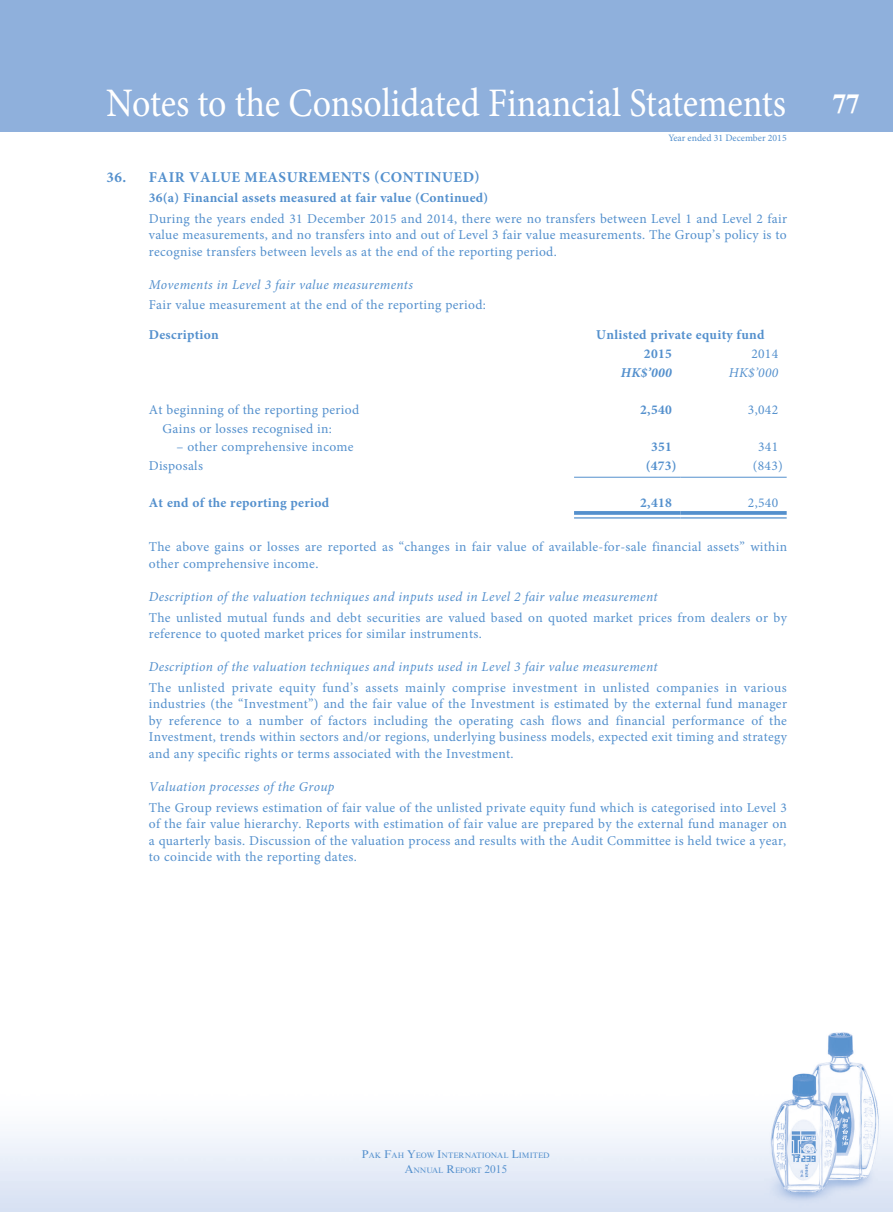
<style>
.page{position:relative;width:893px;height:1212px;background:#fff}
.page>*{position:absolute;margin:0;border:0;box-sizing:border-box;transform-origin:0 0}
.t1{font:40.5px "Minion Pro";letter-spacing:-.005em;color:#fff;scale:.89 1}
.t2{font:700 15px "Minion Pro";letter-spacing:.03em;color:#5490cd}
.t3{font:13.5px/16.5px "Minion Pro";letter-spacing:.025em;color:#5490cd;text-align:justify}
.t4{font:italic 13.5px "Minion Pro";letter-spacing:.025em;color:#5490cd}
.t5{font:700 13.5px/18.6px "Minion Pro";letter-spacing:.02em;color:#5490cd}
.t6{font:italic 700 13.5px "Minion Pro";color:#5490cd}
.t7{font:9.75px "Minion Pro";color:#5490cd}
.t8{font:7.8px/15px "Times New Roman MT Std";color:#5490cd;text-align:center}
.s1{font-family:"Times New Roman MT Std";font-weight:700;font-size:27px}
.s2{font-size:11.25px}
</style>
<div class="page">
<div style="left:0;top:0;width:893px;height:131px;background:#8fb0dc"></div>
<img style="left:0;top:1032px;width:893px;height:180px">
<hr style="left:574px;top:477px;width:106px;height:1px;background:#5490cd">
<hr style="left:680px;top:477px;width:107px;height:1px;background:#5490cd">
<svg style="left:574px;top:511px;width:106px;height:4px"></svg>
<hr style="left:574px;top:517px;width:106px;height:1px;background:#5490cd">
<svg style="left:680px;top:511px;width:107px;height:4px"></svg>
<hr style="left:680px;top:517px;width:107px;height:1px;background:#5490cd">
<h1 class="t1" style="left:106px;top:76px;width:848px">Notes to the Consolidated Financial Statements <span class="s1">77</span></h1>
<p class="t7" style="left:668px;top:131px;width:120px">Year ended 31 December 2015</p>
<p class="t2" style="left:106px;top:167px;width:375px">36. FAIR VALUE MEASUREMENTS (CONTINUED)</p>
<p class="t5" style="left:149px;top:188px;width:341px">36(a) Financial assets measured at fair value (Continued)</p>
<p class="t3" style="left:149px;top:210px;width:640px">During the years ended 31 December 2015 and 2014, there were no transfers between Level 1 and Level 2 fair value measurements, and no transfers into and out of Level 3 fair value measurements. The Group’s policy is to recognise transfers between levels as at the end of the reporting period.</p>
<p class="t4" style="left:149px;top:275px;width:266px">Movements in Level 3 fair value measurements</p>
<p class="t3" style="left:149px;top:297px;width:339px">Fair value measurement at the end of the reporting period:</p>
<p class="t5" style="left:149px;top:326px;width:72px">Description</p>
<p class="t5" style="left:644px;top:326px;width:122px;text-indent:-48px">Unlisted private equity fund<br>2015</p>
<p class="t3" style="left:751px;top:346px;width:28px">2014</p>
<p class="t6" style="left:621px;top:363px;width:53px">HK$’000</p>
<p class="t4" style="left:729px;top:363px;width:51px">HK$’000</p>
<p class="t3" style="left:149px;top:401px;width:212px">At beginning of the reporting period</p>
<p class="t5" style="left:640px;top:400px;width:33px">2,540</p>
<p class="t3" style="left:748px;top:401px;width:32px">3,042</p>
<p class="t3" style="left:163px;top:420px;width:171px">Gains or losses recognised in:</p>
<p class="t3" style="left:176px;top:439px;width:179px">– other comprehensive income</p>
<p class="t5" style="left:651px;top:437px;width:22px">351</p>
<p class="t3" style="left:758px;top:439px;width:22px">341</p>
<p class="t3" style="left:149px;top:457px;width:56px">Disposals</p>
<p class="t5" style="left:646px;top:456px;width:32px">(473)</p>
<p class="t3" style="left:753px;top:457px;width:32px">(843)</p>
<p class="t5" style="left:149px;top:493px;width:182px">At end of the reporting period</p>
<p class="t5" style="left:640px;top:493px;width:33px">2,418</p>
<p class="t3" style="left:748px;top:495px;width:32px">2,540</p>
<p class="t3" style="left:149px;top:539px;width:640px">The above gains or losses are reported as “changes in fair value of available-for-sale financial assets” within other comprehensive income.</p>
<p class="t4" style="left:149px;top:587px;width:510px">Description of the valuation techniques and inputs used in Level 2 fair value measurement</p>
<p class="t3" style="left:149px;top:609px;width:640px">The unlisted mutual funds and debt securities are valued based on quoted market prices from dealers or by reference to quoted market prices for similar instruments.</p>
<p class="t4" style="left:149px;top:657px;width:510px">Description of the valuation techniques and inputs used in Level 3 fair value measurement</p>
<p class="t3" style="left:149px;top:679px;width:640px">The unlisted private equity fund’s assets mainly comprise investment in unlisted companies in various industries (the “Investment”) and the fair value of the Investment is estimated by the external fund manager by reference to a number of factors including the operating cash flows and financial performance of the Investment, trends within sectors and/or regions, underlying business models, expected exit timing and strategy and any specific rights or terms associated with the Investment.</p>
<p class="t4" style="left:149px;top:777px;width:187px">Valuation processes of the Group</p>
<p class="t3" style="left:149px;top:799px;width:640px">The Group reviews estimation of fair value of the unlisted private equity fund which is categorised into Level 3 of the fair value hierarchy. Reports with estimation of fair value are prepared by the external fund manager on a quarterly basis. Discussion of the valuation process and results with the Audit Committee is held twice a year, to coincide with the reporting dates.</p>
<p class="t8" style="left:362px;top:1147px;width:189px"><span class="s2">P</span>AK <span class="s2">F</span>AH <span class="s2">Y</span>EOW <span class="s2">I</span>NTERNATIONAL <span class="s2">L</span>IMITED<br><span class="s2">A</span>NNUAL <span class="s2">R</span>EPORT <span class="s2">2015</span></p>
</div>
